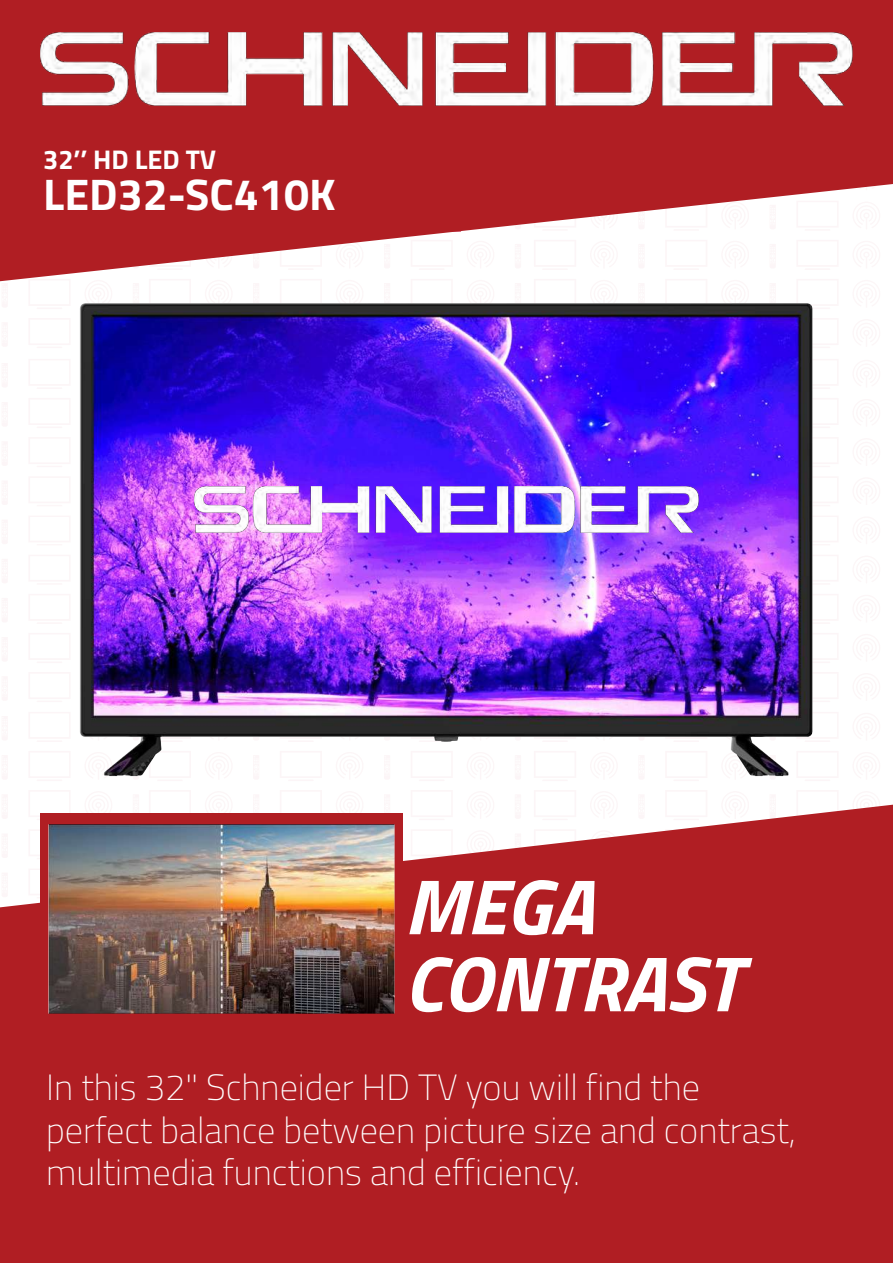
<style>
.page{position:relative;width:893px;height:1263px;background:#fff}
.page>*{position:absolute;margin:0;border:0;box-sizing:border-box;transform-origin:0 0}
.t1{font:italic 700 78.3px/77.1px "Titillium Web";color:#fff}
.t2{font:700 44.25px "Titillium Web";color:#fff}
.t3{font:200 36.3px/42.6px "Titillium Web";color:#fff}
.t4{font:700 27px "Titillium Web";color:#fff}
</style>
<div class="page">
<svg style="left:0;top:0;width:893px;height:282px;fill:#b01e23"></svg>
<svg style="left:0;top:804px;width:893px;height:228px;fill:#b01e23"></svg>
<img style="left:40px;top:32px;width:813px;height:74px">
<div style="left:0;top:1032px;width:893px;height:231px;background:#b01e23"></div>
<div style="left:40px;top:814px;width:363px;height:210px;background:#b01e23"></div>
<img style="left:49px;top:824px;width:346px;height:189px">
<img style="left:80px;top:303px;width:733px;height:474px">
<img style="left:195px;top:487px;width:503px;height:45px">
<p class="t4" style="left:43px;top:139px;width:175px">32’’ HD LED TV</p>
<p class="t2" style="left:43px;top:160px;width:294px">LED32-SC410K</p>
<h1 class="t1" style="left:404px;top:863px;width:338px">MEGA<br>CONTRAST</h1>
<p class="t3" style="left:46px;top:1064px;width:751px">In this 32" Schneider HD TV you will find the perfect balance between picture size and contrast, multimedia functions and efficiency.</p>
</div>
